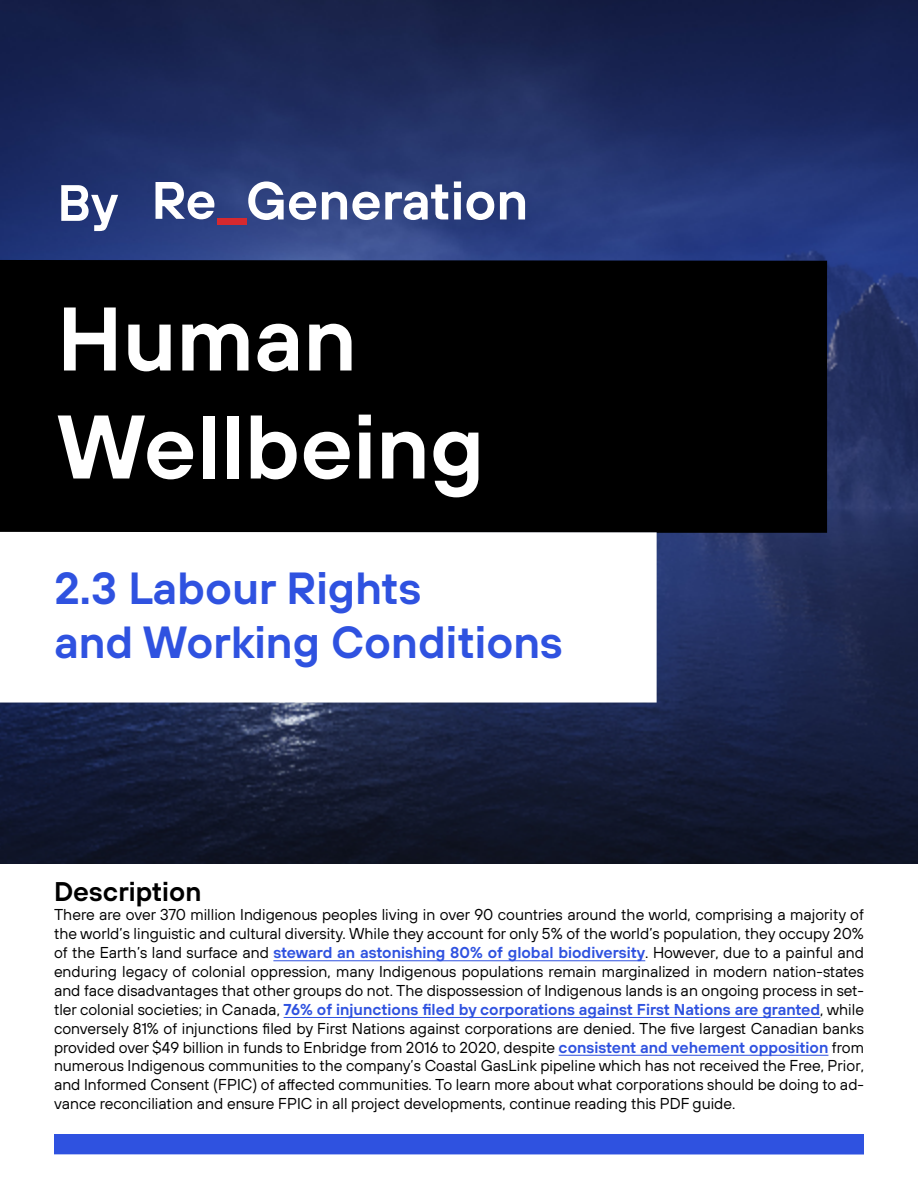
<style>
.page{position:relative;width:918px;height:1188px;background:#fff}
.page>*{position:absolute;margin:0;border:0;box-sizing:border-box;transform-origin:0 0}
.t1{font:600 90px/108px "TT Hoves";color:#fff}
.t2{font:600 53.55px "TT Hoves";color:#fff}
.t3{font:600 51px "TT Hoves";color:#fff}
.t4{font:600 45px/54px "TT Hoves";color:#2f52e0}
.t5{font:600 27px "TT Hoves";color:#000}
.t6{font:15.75px/18.9px "TT Hoves";color:#000;text-align:justify}
.s1{font-weight:600;color:#2f52e0}
</style>
<div class="page">
<img style="left:0;top:0;width:918px;height:864px">
<div style="left:0;top:260px;width:827px;height:273px;background:#000"></div>
<hr style="left:273px;top:960px;width:372px;height:1px;background:#2f52e0">
<hr style="left:284px;top:1017px;width:536px;height:1px;background:#2f52e0">
<hr style="left:559px;top:1055px;width:269px;height:1px;background:#2f52e0">
<div style="left:54px;top:1134px;width:810px;height:21px;background:#2f52e0"></div>
<svg style="left:156px;top:182px;width:58px;height:37px"></svg>
<div style="left:218px;top:218px;width:29px;height:6px;background:#d6292f"></div>
<svg style="left:0;top:532px;width:657px;height:171px"></svg>
<h3 class="t3" style="left:57px;top:169px;width:62px">By</h3>
<h2 class="t2" style="left:246px;top:165px;width:284px">Generation</h2>
<h1 class="t1" style="left:57px;top:282px;width:429px">Human<br>Wellbeing</h1>
<h3 class="t4" style="left:54px;top:560px;width:510px">2.3 Labour Rights<br>and Working Conditions</h3>
<h3 class="t5" style="left:54px;top:874px;width:149px">Description</h3>
<p class="t6" style="left:54px;top:905px;width:812px">There are over 370 million Indigenous peoples living in over 90 countries around the world, comprising a majority of the world’s linguistic and cultural diversity. While they account for only 5% of the world’s population, they occupy 20% of the Earth’s land surface and <span class="s1">steward an astonishing 80% of global biodiversity</span>. However, due to a painful and enduring legacy of colonial oppression, many Indigenous populations remain marginalized in modern nation-states and face disadvantages that other groups do not. The dispossession of Indigenous lands is an ongoing process in set&shy;tler colonial societies; in Canada, <span class="s1">76% of injunctions filed by corporations against First Nations are granted</span>, while conversely 81% of injunctions filed by First Nations against corporations are denied. The five largest Canadian banks provided over $49 billion in funds to Enbridge from 2016 to 2020, despite <span class="s1">consistent and vehement opposition</span> from numerous Indigenous communities to the company’s Coastal GasLink pipeline which has not received the Free, Prior, and Informed Consent (FPIC) of affected communities. To learn more about what corporations should be doing to ad&shy;vance reconciliation and ensure FPIC in all project developments, continue reading this PDF guide.</p>
</div>
